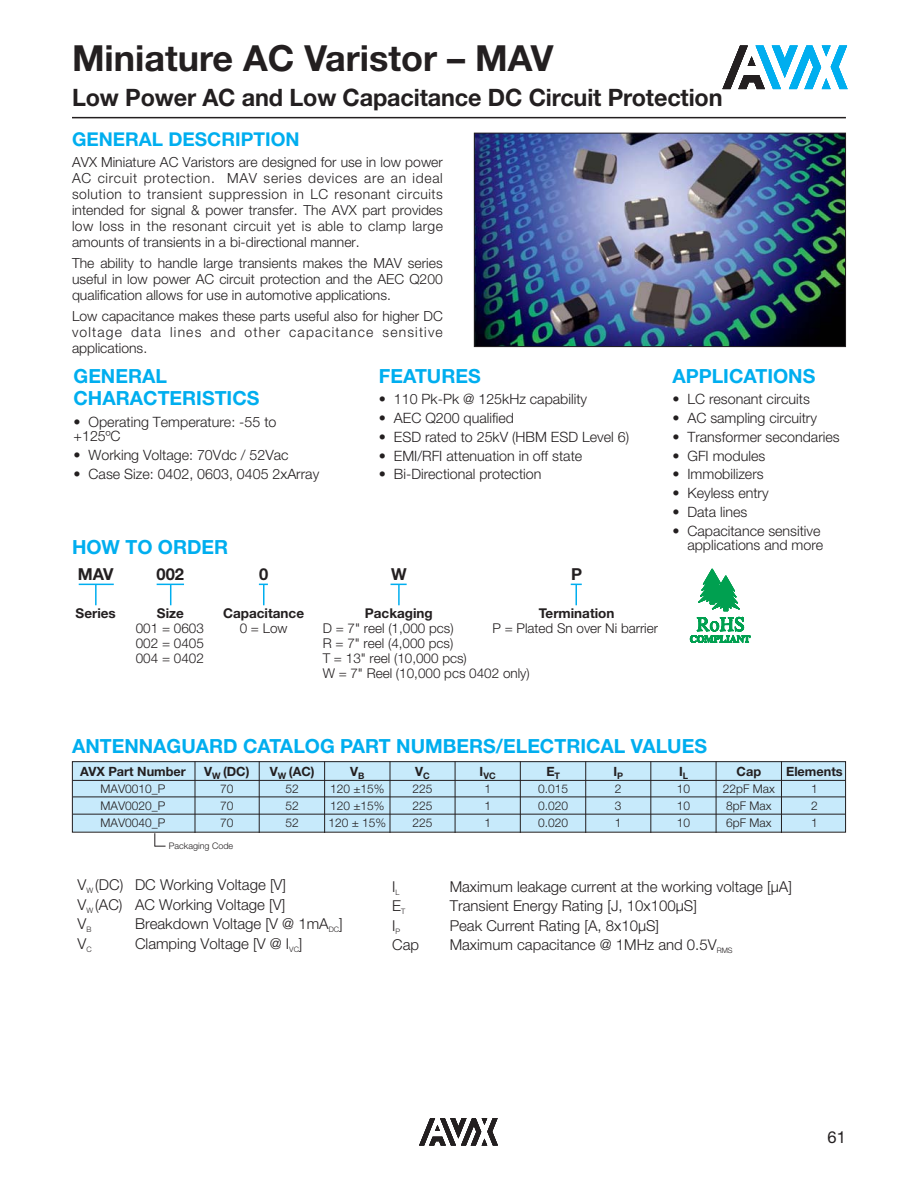
<style>
.page{position:relative;width:918px;height:1188px;background:#fff}
.page>*{position:absolute;margin:0;border:0;box-sizing:border-box;transform-origin:0 0}
.t1{font:700 36px "Helvetica Neue LT Std";color:#231f20}
.t2{font:700 24px "Helvetica Neue LT Std";letter-spacing:-.005em;color:#231f20}
.t3{font:700 19.5px/22.5px "Helvetica Neue LT Std";color:#00aeef}
.t4{font:700 19.05px "Helvetica Neue LT Std";color:#00aeef}
.t5{font:700 16.5px "Helvetica Neue LT Std";color:#231f20}
.t6{font:16.5px "Helvetica Neue";color:#231f20}
.t7{font:300 15px/19.5px "Helvetica Neue LT Std";color:#231f20;text-align:justify}
.t8{font:300 14.25px/14.2px "Helvetica Neue LT Std";color:#231f20}
.t9{font:300 13.95px/16px "Helvetica Neue LT Std";color:#231f20;text-align:justify}
.t10{font:300 13.5px/15px "Helvetica Neue LT Std";color:#231f20;text-align:justify}
.t11{font:700 13.5px "Helvetica Neue LT Std";color:#231f20}
.t12{font:700 12.75px "Helvetica Neue LT Std";color:#231f20}
.t13{font:300 12px "Helvetica Neue LT Std";color:#231f20}
.t14{font:300 9px "Helvetica Neue LT Std";color:#231f20}
.t15{font:700 9px "Helvetica Neue LT Std";color:#231f20}
</style>
<div class="page">
<svg style="left:419px;top:1118px;width:79px;height:28px"></svg>
<svg style="left:722px;top:46px;width:126px;height:43px"></svg>
<img style="left:476px;top:135px;width:368px;height:210px">
<div style="left:474px;top:133px;width:372px;height:214px;border:1px solid #231f20"></div>
<hr style="left:79px;top:584px;width:35px;height:1px;background:#00aeef">
<hr style="left:95px;top:584px;width:2px;height:21px;background:#00aeef">
<svg style="left:157px;top:584px;width:27px;height:21px"></svg>
<hr style="left:263px;top:584px;width:2px;height:21px;background:#00aeef">
<svg style="left:391px;top:584px;width:16px;height:1px"></svg>
<hr style="left:398px;top:584px;width:2px;height:21px;background:#00aeef">
<hr style="left:575px;top:584px;width:2px;height:21px;background:#00aeef">
<hr style="left:72px;top:117px;width:774px;height:1px;background:#231f20">
<div style="left:72px;top:762px;width:774px;height:70px;background:#c7eafb"></div>
<div style="left:72px;top:761px;width:774px;height:72px;border:1px solid #231f20"></div>
<hr style="left:73px;top:780px;width:772px;height:1px;background:#231f20">
<hr style="left:73px;top:797px;width:772px;height:1px;background:#231f20">
<hr style="left:73px;top:814px;width:772px;height:1px;background:#231f20">
<hr style="left:195px;top:761px;width:1px;height:72px;background:#231f20">
<hr style="left:259px;top:761px;width:1px;height:72px;background:#231f20">
<hr style="left:324px;top:761px;width:1px;height:72px;background:#231f20">
<hr style="left:455px;top:761px;width:1px;height:72px;background:#231f20">
<hr style="left:520px;top:761px;width:1px;height:72px;background:#231f20">
<hr style="left:585px;top:761px;width:1px;height:72px;background:#231f20">
<hr style="left:650px;top:761px;width:1px;height:72px;background:#231f20">
<hr style="left:716px;top:761px;width:1px;height:72px;background:#231f20">
<hr style="left:781px;top:761px;width:1px;height:72px;background:#231f20">
<hr style="left:390px;top:761px;width:1px;height:72px;background:#231f20">
<svg style="left:154px;top:833px;width:12px;height:14px"></svg>
<img style="left:669px;top:198px;width:99px;height:445px">
<h1 class="t1" style="left:72px;top:45px;width:483px">Miniature AC Varistor – MAV</h1>
<h2 class="t2" style="left:72px;top:89px;width:652px">Low Power AC and Low Capacitance DC Circuit Protection</h2>
<h3 class="t4" style="left:72px;top:133px;width:229px">GENERAL DESCRIPTION</h3>
<p class="t9" style="left:72px;top:156px;width:372px">AVX Miniature AC Varistors are designed for use in low power AC circuit protection. MAV series devices are an ideal solution to transient suppression in LC resonant circuits intended for signal &amp; power transfer. The AVX part provides low loss in the resonant circuit yet is able to clamp large amounts of transients in a bi-directional manner.</p>
<p class="t9" style="left:72px;top:257px;width:372px">The ability to handle large transients makes the MAV series useful in low power AC circuit protection and the AEC Q200 qualification allows for use in automotive applications.</p>
<p class="t9" style="left:72px;top:310px;width:372px">Low capacitance makes these parts useful also for higher DC voltage data lines and other capacitance sensitive applications.</p>
<h3 class="t3" style="left:74px;top:367px;width:187px">GENERAL<br>CHARACTERISTICS</h3>
<p class="t8" style="left:74px;top:416px;width:204px">• Operating Temperature: -55 to +125ºC</p>
<p class="t8" style="left:74px;top:449px;width:217px">• Working Voltage: 70Vdc / 52Vac</p>
<p class="t8" style="left:74px;top:468px;width:247px">• Case Size: 0402, 0603, 0405 2xArray</p>
<h3 class="t3" style="left:379px;top:367px;width:103px">FEATURES</h3>
<p class="t8" style="left:379px;top:394px;width:210px">• 110 Pk-Pk @ 125kHz capability</p>
<p class="t8" style="left:379px;top:413px;width:137px">• AEC Q200 qualified</p>
<p class="t8" style="left:379px;top:431px;width:252px">• ESD rated to 25kV (HBM ESD Level 6)</p>
<p class="t8" style="left:379px;top:450px;width:205px">• EMI/RFI attenuation in off state</p>
<p class="t8" style="left:379px;top:469px;width:164px">• Bi-Directional protection</p>
<h3 class="t3" style="left:72px;top:538px;width:158px">HOW TO ORDER</h3>
<p class="t5" style="left:78px;top:568px;width:37px">MAV</p>
<p class="t11" style="left:76px;top:608px;width:42px">Series</p>
<p class="t5" style="left:157px;top:568px;width:29px">002</p>
<p class="t11" style="left:157px;top:608px;width:28px">Size</p>
<p class="t10" style="left:136px;top:622px;width:70px">001 = 0603<br>002 = 0405<br>004 = 0402</p>
<p class="t5" style="left:259px;top:568px;width:11px">0</p>
<p class="t11" style="left:223px;top:608px;width:82px">Capacitance</p>
<p class="t10" style="left:240px;top:622px;width:49px">0 = Low</p>
<p class="t5" style="left:391px;top:568px;width:17px">W</p>
<p class="t11" style="left:365px;top:608px;width:69px">Packaging</p>
<p class="t10" style="left:323px;top:622px;width:209px;text-align:left">D = 7" reel (1,000 pcs)<br>R = 7" reel (4,000 pcs)<br>T = 13" reel (10,000 pcs)<br>W = 7" Reel (10,000 pcs 0402 only)</p>
<p class="t5" style="left:571px;top:568px;width:13px">P</p>
<p class="t11" style="left:539px;top:608px;width:77px">Termination</p>
<p class="t10" style="left:492px;top:622px;width:167px">P = Plated Sn over Ni barrier</p>
<h3 class="t3" style="left:672px;top:367px;width:144px">APPLICATIONS</h3>
<p class="t8" style="left:672px;top:394px;width:139px">• LC resonant circuits</p>
<p class="t8" style="left:672px;top:413px;width:146px">• AC sampling circuitry</p>
<p class="t8" style="left:672px;top:431px;width:169px">• Transformer secondaries</p>
<p class="t8" style="left:672px;top:450px;width:94px">• GFI modules</p>
<p class="t8" style="left:672px;top:469px;width:93px">• Immobilizers</p>
<p class="t8" style="left:672px;top:488px;width:98px">• Keyless entry</p>
<p class="t8" style="left:672px;top:506px;width:76px">• Data lines</p>
<p class="t8" style="left:672px;top:525px;width:152px;text-align:right">• Capacitance sensitive applications and more</p>
<h3 class="t3" style="left:72px;top:737px;width:636px">ANTENNAGUARD CATALOG PART NUMBERS/ELECTRICAL VALUES</h3>
<p class="t12" style="left:80px;top:766px;width:107px">AVX Part Number</p>
<p class="t12" style="left:204px;top:766px;width:47px">V<sub>W</sub> (DC)</p>
<p class="t12" style="left:270px;top:766px;width:46px">V<sub>W</sub> (AC)</p>
<p class="t12" style="left:350px;top:766px;width:16px">V<sub>B</sub></p>
<p class="t12" style="left:415px;top:766px;width:16px">V<sub>C</sub></p>
<p class="t15" style="left:480px;top:772px;width:18px"><sup>I</sup>VC</p>
<p class="t12" style="left:546px;top:766px;width:15px">E<sub>T</sub></p>
<p class="t12" style="left:613px;top:766px;width:11px">I<sub>P</sub></p>
<p class="t12" style="left:679px;top:766px;width:11px">I<sub>L</sub></p>
<p class="t12" style="left:737px;top:766px;width:26px">Cap</p>
<p class="t12" style="left:786px;top:766px;width:58px">Elements</p>
<p class="t13" style="left:101px;top:784px;width:66px">MAV0010_P</p>
<p class="t13" style="left:220px;top:784px;width:15px">70</p>
<p class="t13" style="left:286px;top:784px;width:15px">52</p>
<p class="t13" style="left:330px;top:784px;width:56px">120 ±15%</p>
<p class="t13" style="left:412px;top:784px;width:22px">225</p>
<p class="t13" style="left:484px;top:784px;width:8px">1</p>
<p class="t13" style="left:538px;top:784px;width:32px">0.015</p>
<p class="t13" style="left:615px;top:784px;width:8px">2</p>
<p class="t13" style="left:677px;top:784px;width:15px">10</p>
<p class="t13" style="left:723px;top:784px;width:53px">22pF Max</p>
<p class="t13" style="left:811px;top:784px;width:8px">1</p>
<p class="t13" style="left:101px;top:801px;width:66px">MAV0020_P</p>
<p class="t13" style="left:220px;top:801px;width:15px">70</p>
<p class="t13" style="left:286px;top:801px;width:15px">52</p>
<p class="t13" style="left:330px;top:801px;width:56px">120 ±15%</p>
<p class="t13" style="left:412px;top:801px;width:22px">225</p>
<p class="t13" style="left:484px;top:801px;width:8px">1</p>
<p class="t13" style="left:538px;top:801px;width:32px">0.020</p>
<p class="t13" style="left:615px;top:801px;width:8px">3</p>
<p class="t13" style="left:677px;top:801px;width:15px">10</p>
<p class="t13" style="left:726px;top:801px;width:47px">8pF Max</p>
<p class="t13" style="left:811px;top:801px;width:8px">2</p>
<p class="t13" style="left:101px;top:819px;width:66px">MAV0040_P</p>
<p class="t13" style="left:220px;top:819px;width:15px">70</p>
<p class="t13" style="left:286px;top:819px;width:15px">52</p>
<p class="t13" style="left:328px;top:819px;width:59px">120 ± 15%</p>
<p class="t13" style="left:412px;top:819px;width:22px">225</p>
<p class="t13" style="left:484px;top:819px;width:8px">1</p>
<p class="t13" style="left:538px;top:819px;width:32px">0.020</p>
<p class="t13" style="left:615px;top:819px;width:8px">1</p>
<p class="t13" style="left:677px;top:819px;width:15px">10</p>
<p class="t13" style="left:726px;top:819px;width:47px">6pF Max</p>
<p class="t13" style="left:811px;top:819px;width:8px">1</p>
<p class="t14" style="left:169px;top:842px;width:66px">Packaging Code</p>
<p class="t7" style="left:78px;top:877px;width:210px">V<sub>W</sub> (DC) DC Working Voltage [V] V<sub>W</sub> (AC) AC Working Voltage [V] V<sub>B</sub></p>
<p class="t7" style="left:135px;top:916px;width:209px">Breakdown Voltage [V @ 1mA<sub>DC</sub>]</p>
<p class="t7" style="left:78px;top:936px;width:16px">V<sub>C</sub></p>
<p class="t7" style="left:135px;top:936px;width:169px">Clamping Voltage [V @ I<sub>VC</sub>]</p>
<p class="t7" style="left:392px;top:879px;width:9px">I<sub>L</sub></p>
<p class="t7" style="left:450px;top:879px;width:344px">Maximum leakage current at the working voltage [μA]</p>
<p class="t7" style="left:392px;top:898px;width:15px">E<sub>T</sub></p>
<p class="t7" style="left:450px;top:898px;width:249px">Transient Energy Rating [J, 10x100μS]</p>
<p class="t7" style="left:392px;top:918px;width:10px">I<sub>P</sub></p>
<p class="t7" style="left:450px;top:918px;width:211px">Peak Current Rating [A, 8x10μS]</p>
<p class="t7" style="left:392px;top:937px;width:28px">Cap</p>
<p class="t7" style="left:450px;top:937px;width:284px">Maximum capacitance @ 1MHz and 0.5V<sub>RMS</sub></p>
<p class="t6" style="left:828px;top:1131px;width:20px">61</p>
</div>
